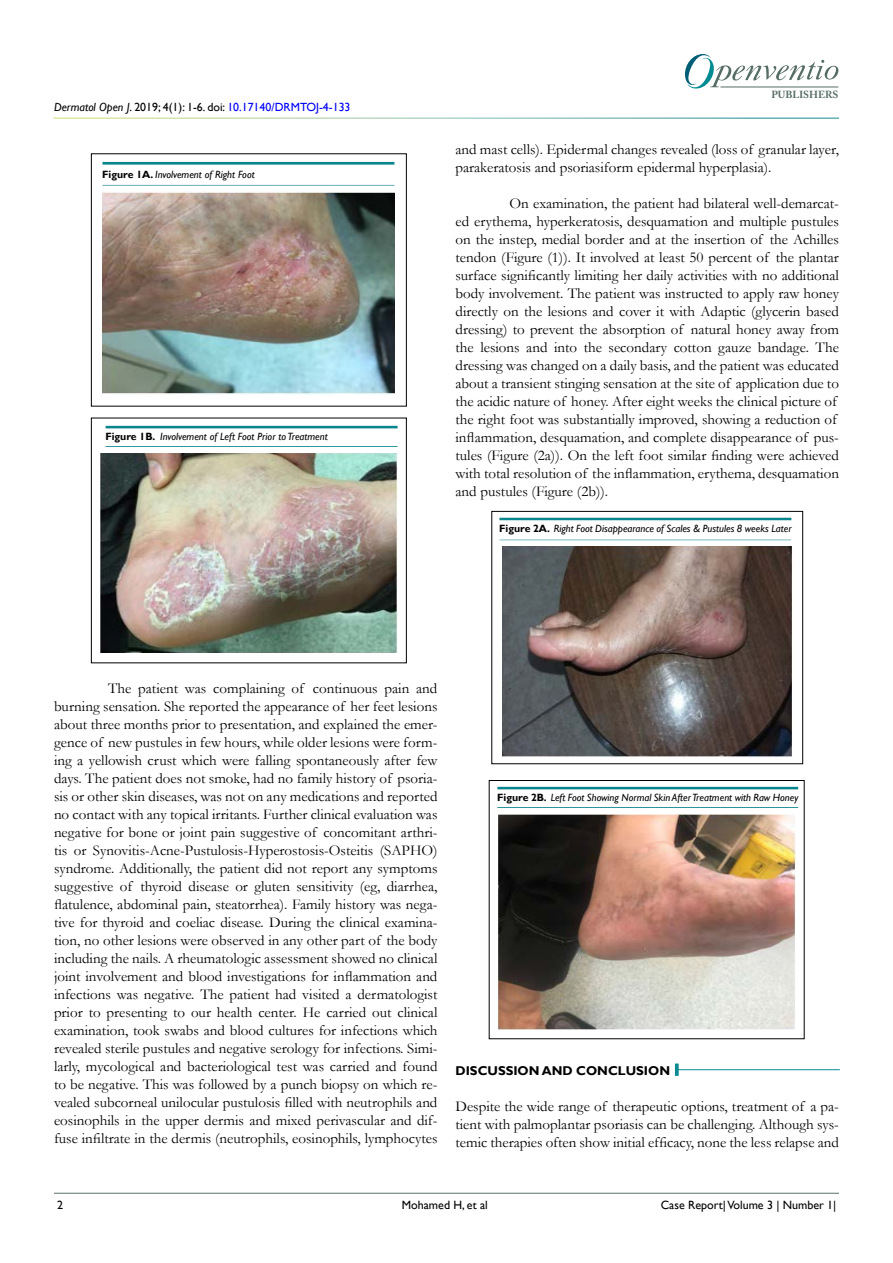
<style>
.page{position:relative;width:893px;height:1263px;background:#fff}
.page>*{position:absolute;margin:0;border:0;box-sizing:border-box;transform-origin:0 0}
.t1{font:15px/18px "Garamond";color:#000;text-align:justify}
.t2{font:700 12.75px "Gill Sans";color:#000}
.t3{font:12px "Gill Sans";color:#000}
.t4{font:12px "Gill Sans";color:#000101}
.t5{font:11.85px "Gill Sans";color:#0000fa}
.t6{font:italic 10.5px "Gill Sans";color:#000}
.t7{font:700 10.2px "Adobe Caslon Pro";color:#566d65}
.s1{font-style:italic;color:#000}
.s2{color:#000}
.s3{font-weight:700;font-style:normal}
</style>
<div class="page">
<hr style="left:54px;top:1193px;width:785px;height:1px;background:#597068">
<svg style="left:685px;top:54px;width:153px;height:35px"></svg>
<hr style="left:720px;top:87px;width:118px;height:1px;background:#566d65">
<img style="left:102px;top:191px;width:293px;height:203px">
<div style="left:90px;top:149px;width:317px;height:16px;background:#f9f2f3;opacity:.75"></div>
<div style="left:89px;top:174px;width:317px;height:13px;background:#f9f2f3;opacity:.75"></div>
<div style="left:91px;top:154px;width:316px;height:252px;border:1px solid #000"></div>
<img style="left:101px;top:454px;width:297px;height:198px">
<div style="left:92px;top:435px;width:317px;height:14px;background:#f9f2f3;opacity:.75"></div>
<div style="left:93px;top:412px;width:317px;height:17px;background:#f9f2f3;opacity:.75"></div>
<img style="left:502px;top:547px;width:290px;height:210px">
<div style="left:486px;top:529px;width:317px;height:13px;background:#f9f2f3;opacity:.75"></div>
<div style="left:487px;top:504px;width:317px;height:17px;background:#f9f2f3;opacity:.75"></div>
<img style="left:498px;top:814px;width:297px;height:215px">
<div style="left:484px;top:796px;width:326px;height:14px;background:#f9f2f3;opacity:.75"></div>
<div style="left:485px;top:773px;width:325px;height:17px;background:#f9f2f3;opacity:.75"></div>
<hr style="left:677px;top:1069px;width:163px;height:1px;background:#0a8b93">
<svg style="left:675px;top:1063px;width:4px;height:13px"></svg>
<p class="t5" style="left:54px;top:100px;width:298px"><span class="s1">Dermatol Open J</span><span class="s2">. 2019; 4(1): 1-6. doi:</span> 10.17140/DRMTOJ-4-133</p>
<p class="t6" style="left:102px;top:168px;width:154px"><span class="s3">Figure 1a.</span> Involvement of Right Foot</p>
<p class="t6" style="left:105px;top:431px;width:224px"><span class="s3">Figure 1B.</span> Involvement of Left Foot Prior to Treatment</p>
<p class="t7" style="left:771px;top:89px;width:69px">PUBLISHERS</p>
<p class="t1" style="left:455px;top:139px;width:385px">and mast cells). Epidermal changes revealed (loss of granular layer, parakeratosis and psoriasiform epidermal hyperplasia).</p>
<p class="t1" style="left:455px;top:193px;width:385px;text-align:left;text-indent:54px">On examination, the patient had bilateral well-demarcat&shy;ed erythema, hyperkeratosis, desquamation and multiple pustules on the instep, medial border and at the insertion of the Achilles tendon (Figure (1)). It involved at least 50 percent of the plantar surface significantly limiting her daily activities with no additional body involvement. The patient was instructed to apply raw honey directly on the lesions and cover it with Adaptic (glycerin based dressing) to prevent the absorption of natural honey away from the lesions and into the secondary cotton gauze bandage. The dressing was changed on a daily basis, and the patient was educated about a transient stinging sensation at the site of application due to the acidic nature of honey. After eight weeks the clinical picture of the right foot was substantially improved, showing a reduction of inflammation, desquamation, and complete disappearance of pus&shy;tules (Figure (2a)). On the left foot similar finding were achieved with total resolution of the inflammation, erythema, desquamation and pustules (Figure (2b)).</p>
<p class="t6" style="left:499px;top:522px;width:294px"><span class="s3">Figure 2A.</span> Right Foot Disappearance of Scales &amp; Pustules 8 weeks Later</p>
<p class="t1" style="left:54px;top:678px;width:385px;text-indent:54px">The patient was complaining of continuous pain and burning sensation. She reported the appearance of her feet lesions about three months prior to presentation, and explained the emer&shy;gence of new pustules in few hours, while older lesions were form&shy;ing a yellowish crust which were falling spontaneously after few days. The patient does not smoke, had no family history of psoria&shy;sis or other skin diseases, was not on any medications and reported no contact with any topical irritants. Further clinical evaluation was negative for bone or joint pain suggestive of concomitant arthri&shy;tis or Synovitis-Acne-Pustulosis-Hyperostosis-Osteitis (SAPHO) syndrome. Additionally, the patient did not report any symptoms suggestive of thyroid disease or gluten sensitivity (eg, diarrhea, flatulence, abdominal pain, steatorrhea). Family history was nega&shy;tive for thyroid and coeliac disease. During the clinical examina&shy;tion, no other lesions were observed in any other part of the body including the nails. A rheumatologic assessment showed no clinical joint involvement and blood investigations for inflammation and infections was negative. The patient had visited a dermatologist prior to presenting to our health center. He carried out clinical examination, took swabs and blood cultures for infections which revealed sterile pustules and negative serology for infections. Simi&shy;larly, mycological and bacteriological test was carried and found to be negative. This was followed by a punch biopsy on which re&shy;vealed subcorneal unilocular pustulosis filled with neutrophils and eosinophils in the upper dermis and mixed perivascular and dif&shy;fuse infiltrate in the dermis (neutrophils, eosinophils, lymphocytes</p>
<p class="t6" style="left:497px;top:792px;width:303px"><span class="s3">Figure 2b.</span> Left Foot Showing Normal Skin After Treatment with Raw Honey</p>
<p class="t2" style="left:455px;top:1063px;width:216px">DISCUSSION AND CONCLUSION</p>
<p class="t1" style="left:455px;top:1097px;width:385px">Despite the wide range of therapeutic options, treatment of a pa&shy;tient with palmoplantar psoriasis can be challenging. Although sys&shy;temic therapies often show initial efficacy, none the less relapse and</p>
<p class="t3" style="left:57px;top:1198px;width:7px">2</p>
<p class="t3" style="left:661px;top:1198px;width:177px">Case report| Volume 3 | Number 1|</p>
<p class="t4" style="left:402px;top:1198px;width:87px">Mohamed H<span class="s2">, et al</span></p>
</div>
